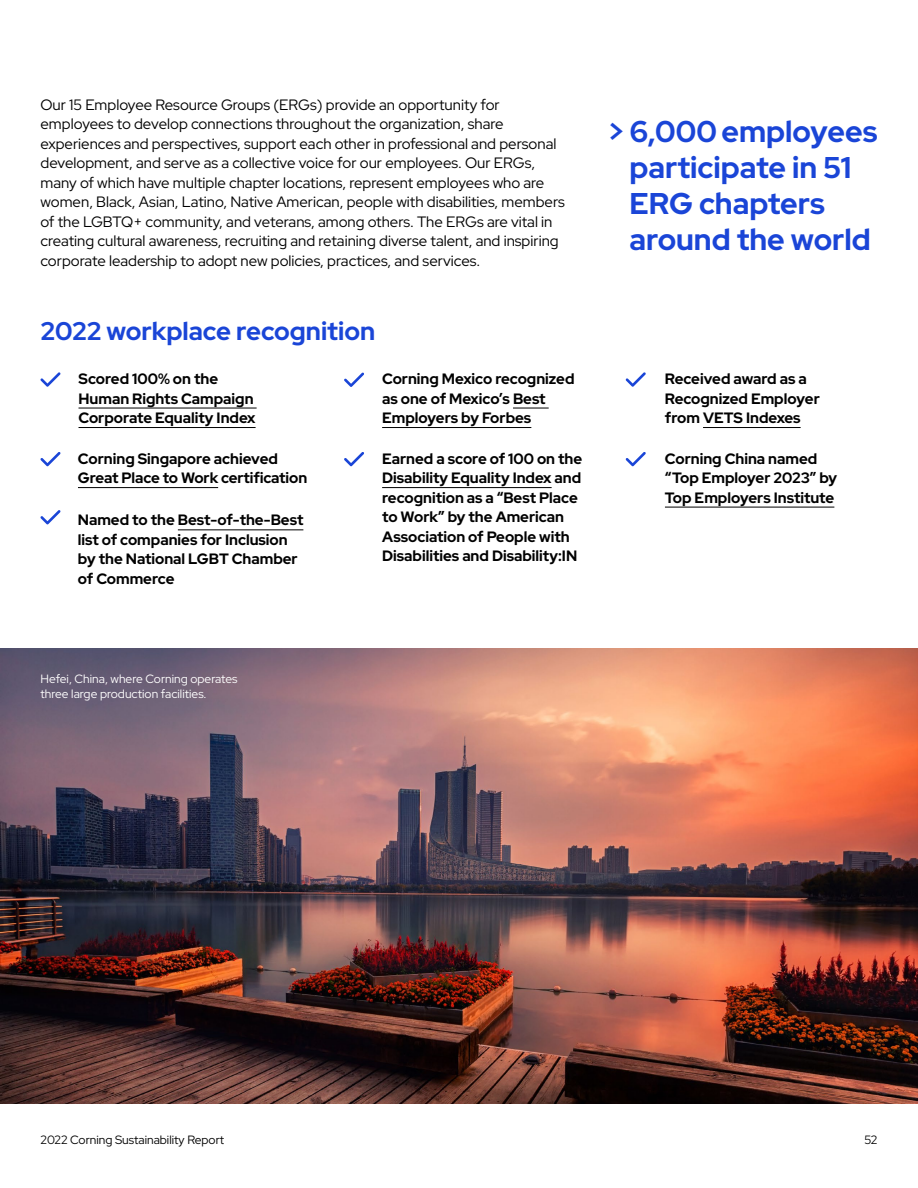
<style>
.page{position:relative;width:918px;height:1188px;background:#fff}
.page>*{position:absolute;margin:0;border:0;box-sizing:border-box;transform-origin:0 0}
.Body_text_10_13{font:700 30px/36px "Red Hat Display";color:#1a45d7}
.Body_text_10_13-2{font:700 25.5px "Red Hat Display";color:#1a45d7}
.Body_text_10_13-3{font:15px/19.5px "Red Hat Display";color:#000}
.Body_text_10_13-4{font:700 15px/19.5px "Red Hat Display";color:#000}
.Body_text_10_13-5{font:12px/15px "Red Hat Display";color:#fff}
.t1{font:12px "Red Hat Display";color:#000}
</style>
<div class="page">
<img style="left:0;top:649px;width:918px;height:455px">
<hr style="left:703px;top:427px;width:98px;height:1px;background:#000">
<hr style="left:665px;top:507px;width:169px;height:1px;background:#000">
<hr style="left:178px;top:529px;width:125px;height:1px;background:#000">
<svg style="left:40px;top:510px;width:21px;height:14px"></svg>
<svg style="left:626px;top:372px;width:20px;height:15px"></svg>
<hr style="left:382px;top:487px;width:170px;height:1px;background:#000">
<svg style="left:344px;top:452px;width:20px;height:14px"></svg>
<svg style="left:626px;top:452px;width:20px;height:14px"></svg>
<hr style="left:79px;top:408px;width:178px;height:1px;background:#000">
<hr style="left:79px;top:427px;width:177px;height:1px;background:#000">
<svg style="left:40px;top:372px;width:21px;height:15px"></svg>
<hr style="left:78px;top:487px;width:140px;height:1px;background:#000">
<svg style="left:40px;top:452px;width:21px;height:14px"></svg>
<hr style="left:513px;top:408px;width:36px;height:1px;background:#000">
<hr style="left:382px;top:427px;width:149px;height:1px;background:#000">
<svg style="left:344px;top:372px;width:20px;height:15px"></svg>
<p class="Body_text_10_13-3" style="left:40px;top:94px;width:526px">Our 15 Employee Resource Groups (ERGs) provide an opportunity for employees to develop connections throughout the organization, share experiences and perspectives, support each other in professional and personal development, and serve as a collective voice for our employees. Our ERGs, many of which have multiple chapter locations, represent employees who are women, Black, Asian, Latino, Native American, people with disabilities, members of the LGBTQ+ community, and veterans, among others. The ERGs are vital in creating cultural awareness, recruiting and retaining diverse talent, and inspiring corporate leadership to adopt new policies, practices, and services.</p>
<p class="Body_text_10_13-2" style="left:40px;top:315px;width:336px">2022 workplace recognition</p>
<p class="Body_text_10_13-4" style="left:79px;top:369px;width:179px">Scored 100% on the<br>Human Rights Campaign<br>Corporate Equality Index</p>
<p class="Body_text_10_13-4" style="left:78px;top:448px;width:231px">Corning Singapore achieved<br>Great Place to Work certification</p>
<p class="Body_text_10_13-4" style="left:78px;top:510px;width:227px">Named to the Best-of-the-Best list of companies for Inclusion by the National LGBT Chamber of Commerce</p>
<p class="Body_text_10_13-4" style="left:382px;top:369px;width:194px">Corning Mexico recognized as one of Mexico’s Best<br>Employers by Forbes</p>
<p class="Body_text_10_13-4" style="left:382px;top:448px;width:202px">Earned a score of 100 on the<br>Disability Equality Index and recognition as a “Best Place to Work” by the American<br>Association of People with<br>Disabilities and Disability:IN</p>
<p class="Body_text_10_13" style="left:629px;top:112px;width:250px;text-indent:-22px">&gt;6,000 employees participate in 51<br>ERG chapters around the world</p>
<p class="Body_text_10_13-4" style="left:665px;top:369px;width:156px">Received award as a<br>Recognized Employer from VETS Indexes</p>
<p class="Body_text_10_13-4" style="left:665px;top:448px;width:174px">Corning China named “Top Employer 2023” by<br>Top Employers Institute</p>
<p class="Body_text_10_13-5" style="left:40px;top:671px;width:199px">Hefei, China, where Corning operates three large production facilities.</p>
<p class="t1" style="left:40px;top:1132px;width:185px">2022 Corning Sustainability Report</p>
<p class="t1" style="left:864px;top:1132px;width:15px">52</p>
</div>
